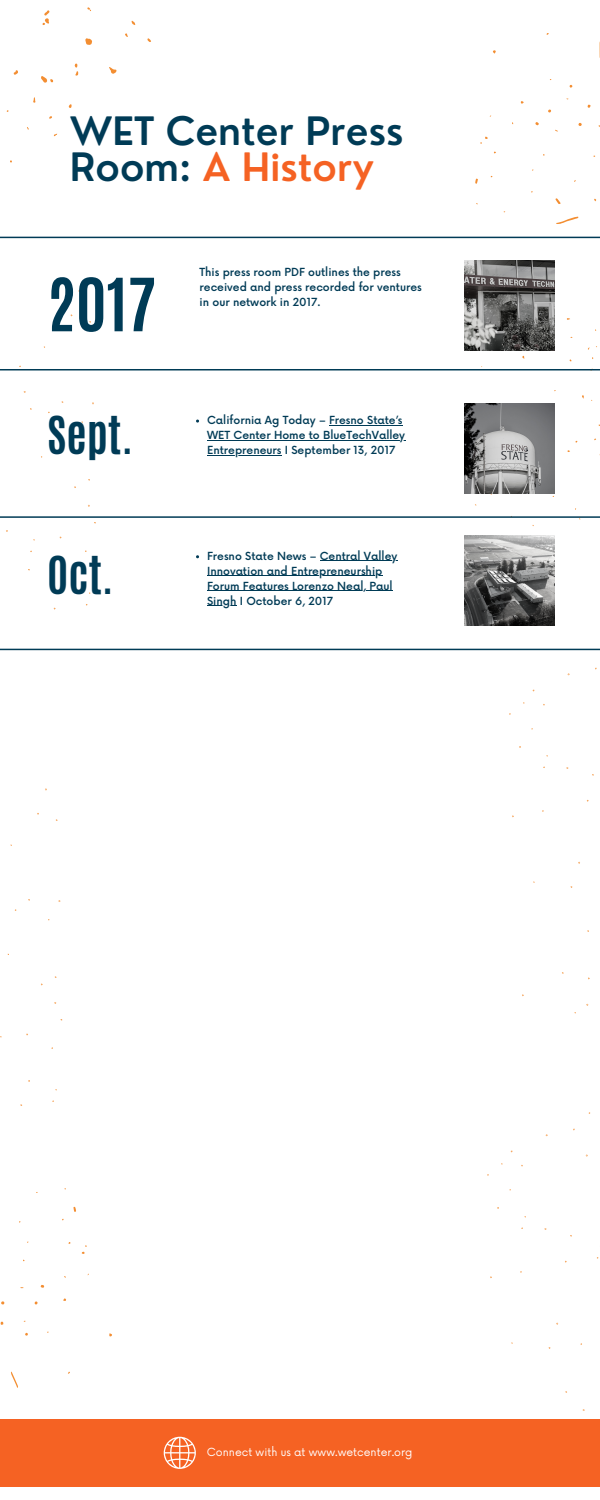
<style>
.page{position:relative;width:600px;height:1500px;background:#fff}
.page>*{position:absolute;margin:0;border:0;box-sizing:border-box;transform-origin:0 0}
.t1{font:700 62.3px "Antonio";color:#003b56}
.t2{font:700 43.6px "Antonio";color:#003b56}
.t3{font:600 38.2px/36.8px "Nourd";color:#003b56}
.t4{font:500 10.9px/15px "Now";color:#003b56}
.t5{font:10.9px "Now";color:#fff}
.s1{color:#f56223}
</style>
<div class="page">
<svg style="left:471px;top:282px;width:129px;height:244px"></svg>
<img style="left:464px;top:260px;width:90px;height:90px">
<svg style="left:0;top:1188px;width:112px;height:200px"></svg>
<svg style="left:85px;top:38px;width:7px;height:7px"></svg>
<svg style="left:109px;top:67px;width:8px;height:7px"></svg>
<svg style="left:13px;top:70px;width:5px;height:5px"></svg>
<svg style="left:131px;top:20px;width:5px;height:5px"></svg>
<svg style="left:33px;top:97px;width:3px;height:6px"></svg>
<svg style="left:74px;top:63px;width:5px;height:13px"></svg>
<svg style="left:147px;top:38px;width:4px;height:4px"></svg>
<svg style="left:68px;top:104px;width:4px;height:4px"></svg>
<svg style="left:41px;top:76px;width:13px;height:7px"></svg>
<svg style="left:42px;top:10px;width:8px;height:15px"></svg>
<svg style="left:87px;top:7px;width:4px;height:4px"></svg>
<svg style="left:449px;top:33px;width:151px;height:204px"></svg>
<hr style="left:329px;top:425px;width:74px;height:1px;background:#003b56">
<hr style="left:207px;top:440px;width:198px;height:1px;background:#003b56">
<hr style="left:207px;top:455px;width:75px;height:1px;background:#003b56">
<hr style="left:320px;top:561px;width:77px;height:1px;background:#003b56">
<hr style="left:207px;top:576px;width:175px;height:1px;background:#003b56">
<hr style="left:207px;top:591px;width:186px;height:1px;background:#003b56">
<hr style="left:207px;top:606px;width:30px;height:1px;background:#003b56">
<hr style="left:0;top:649px;width:600px;height:1px;background:#003b56">
<hr style="left:0;top:516px;width:600px;height:2px;background:#003b56">
<hr style="left:0;top:369px;width:600px;height:1px;background:#003b56">
<hr style="left:0;top:237px;width:600px;height:1px;background:#003b56">
<div style="left:0;top:1419px;width:600px;height:68px;background:#f56223"></div>
<svg style="left:164px;top:1437px;width:32px;height:32px"></svg>
<img style="left:464px;top:403px;width:90px;height:90px">
<img style="left:464px;top:535px;width:90px;height:90px">
<p class="t3" style="left:70px;top:112px;width:335px">WET Center Press<br>Room: <span class="s1">A History</span></p>
<p class="t1" style="left:47px;top:260px;width:111px">2017</p>
<p class="t2" style="left:47px;top:404px;width:87px">Sept.</p>
<p class="t2" style="left:47px;top:545px;width:68px">Oct.</p>
<p class="t4" style="left:200px;top:265px;width:224px">This press room PDF outlines the press received and press recorded for ventures in our network in 2017.</p>
<p class="t4" style="left:207px;top:413px;width:200px">California Ag Today – Fresno State’s<br>WET Center Home to BlueTechValley<br>Entrepreneurs I September 13, 2017</p>
<p class="t4" style="left:207px;top:549px;width:192px">Fresno State News – Central Valley<br>Innovation and Entrepreneurship<br>Forum Features Lorenzo Neal, Paul<br>Singh I October 6, 2017</p>
<p class="t5" style="left:207px;top:1446px;width:207px">Connect with us at www.wetcenter.org</p>
</div>
